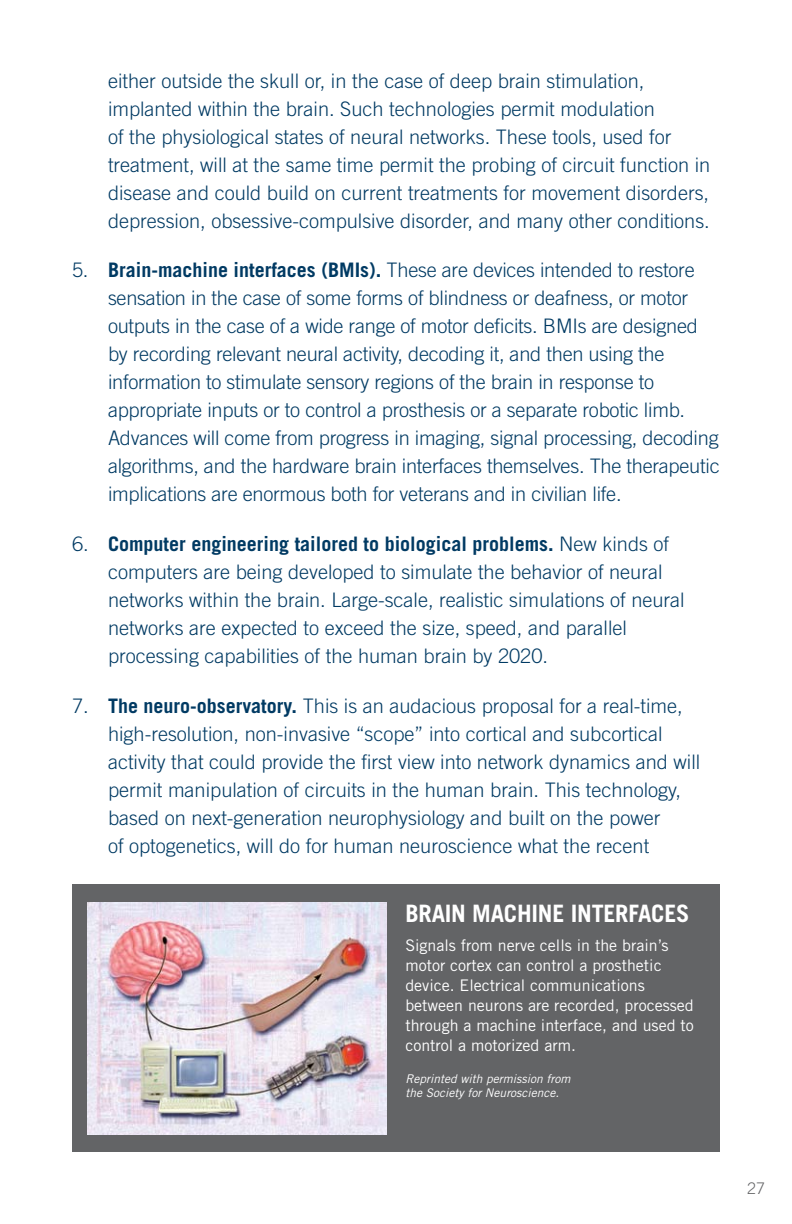
<style>
.page{position:relative;width:792px;height:1224px;background:#fff}
.page>*{position:absolute;margin:0;border:0;box-sizing:border-box;transform-origin:0 0}
.t1{font:700 24px "Trade Gothic";letter-spacing:-.01em;color:#fff}
.t2{font:300 20px/28px "Trade Gothic";color:#003a63}
.t3{font:16px/20px "Trade Gothic";color:#fff}
.t4{font:300 16px "Trade Gothic";color:#636466}
.t5{font:italic 12px/14px "Trade Gothic";color:#fff}
.s1{font-weight:700}
</style>
<div class="page">
<div style="left:72px;top:885px;width:631px;height:267px;background:#636466"></div>
<img style="left:87px;top:903px;width:300px;height:231px">
<div style="left:387px;top:885px;width:333px;height:267px;background:#636466"></div>
<p class="t2" style="left:108px;top:66px;width:604px">either outside the skull or, in the case of deep brain stimulation, implanted within the brain. Such technologies permit modulation<br>of the physiological states of neural networks. These tools, used for treatment, will at the same time permit the probing of circuit function in disease and could build on current treatments for movement disorders, depression, obsessive-compulsive disorder, and many other conditions.</p>
<p class="t2" style="left:108px;top:256px;width:613px;text-indent:-36px">5. <span class="s1">Brain-machine interfaces (BMIs).</span> These are devices intended to restore sensation in the case of some forms of blindness or deafness, or motor outputs in the case of a wide range of motor deficits. BMIs are designed by recording relevant neural activity, decoding it, and then using the information to stimulate sensory regions of the brain in response to appropriate inputs or to control a prosthesis or a separate robotic limb.<br>Advances will come from progress in imaging, signal processing, decoding algorithms, and the hardware brain interfaces themselves. The therapeutic implications are enormous both for veterans and in civilian life.</p>
<p class="t2" style="left:108px;top:530px;width:578px;text-indent:-36px">6. <span class="s1">Computer engineering tailored to biological problems.</span> New kinds of computers are being developed to simulate the behavior of neural networks within the brain. Large-scale, realistic simulations of neural networks are expected to exceed the size, speed, and parallel processing capabilities of the human brain by 2020.</p>
<p class="t2" style="left:108px;top:691px;width:594px;text-indent:-36px">7. <span class="s1">The neuro-observatory.</span> This is an audacious proposal for a real-time, high-resolution, non-invasive “scope” into cortical and subcortical activity that could provide the first view into network dynamics and will permit manipulation of circuits in the human brain. This technology, based on next-generation neurophysiology and built on the power<br>of optogenetics, will do for human neuroscience what the recent</p>
<p class="t1" style="left:405px;top:898px;width:259px">BRAIN MACHINE INTERFACES</p>
<p class="t3" style="left:405px;top:935px;width:290px">Signals from nerve cells in the brain’s motor cortex can control a prosthetic device. Electrical communications between neurons are recorded, processed through a machine interface, and used to control a motorized arm.</p>
<p class="t5" style="left:405px;top:1071px;width:166px">Reprinted with permission from the Society for Neuroscience.</p>
<p class="t4" style="left:747px;top:1179px;width:19px">27</p>
</div>
